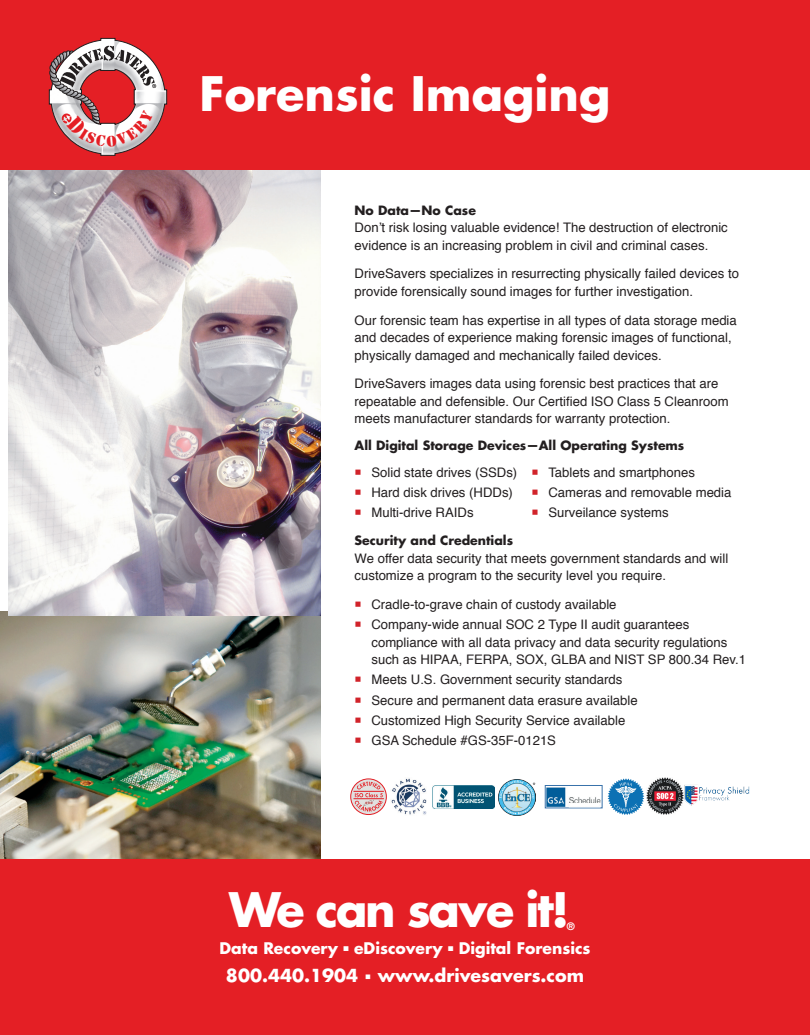
<style>
.page{position:relative;width:810px;height:1035px;background:#fff}
.page>*{position:absolute;margin:0;border:0;box-sizing:border-box;transform-origin:0 0}
.t1{font:700 46.25px "Futura Std";color:#fff}
.t2{font:700 46.25px "Futura Std";letter-spacing:-.05em;color:#fff}
.t3{font:700 17.5px "Futura Std";color:#fff}
.t4{font:700 15.62px "Futura Std";color:#fff}
.t5{font:13.12px/17.5px "Helvetica";color:#231f20}
.t6{font:700 12.5px "Futura Std";color:#231f20}
.t7{font:700 10px "Futura Std";color:#fff}
.s1{color:#d1232a}
</style>
<div class="page">
<img style="left:391px;top:778px;width:36px;height:37px">
<img style="left:432px;top:785px;width:62px;height:24px">
<svg style="left:351px;top:779px;width:35px;height:36px"></svg>
<div style="left:350px;top:779px;width:37px;height:36px;border:1px solid #e41f25;border-radius:50%"></div>
<hr style="left:354px;top:791px;width:30px;height:1px;background:#e41f25">
<hr style="left:354px;top:798px;width:30px;height:1px;background:#e41f25">
<svg style="left:355px;top:782px;width:28px;height:30px"></svg>
<img style="left:499px;top:779px;width:36px;height:37px">
<img style="left:0;top:611px;width:321px;height:249px">
<img style="left:8px;top:170px;width:313px;height:446px">
<div style="left:0;top:0;width:810px;height:170px;background:#e41f25"></div>
<img style="left:547px;top:787px;width:53px;height:19px">
<div style="left:545px;top:785px;width:57px;height:23px;border:1px solid #3972aa"></div>
<hr style="left:569px;top:803px;width:31px;height:4px;background:#fff">
<img style="left:646px;top:778px;width:37px;height:36px">
<svg style="left:608px;top:778px;width:36px;height:37px"></svg>
<img style="left:685px;top:785px;width:64px;height:21px">
<div style="left:0;top:860px;width:810px;height:175px;background:#e41f25"></div>
<svg style="left:48px;top:37px;width:120px;height:119px"></svg>
<h1 class="t1" style="left:200px;top:63px;width:412px">Forensic Imaging</h1>
<p class="t6" style="left:355px;top:202px;width:123px">No Data—No Case</p>
<p class="t5" style="left:355px;top:220px;width:375px">Don’t risk losing valuable evidence! The destruction of electronic evidence is an increasing problem in civil and criminal cases.</p>
<p class="t5" style="left:355px;top:266px;width:386px">DriveSavers specializes in resurrecting physically failed devices to provide forensically sound images for further investigation.</p>
<p class="t5" style="left:355px;top:312px;width:384px">Our forensic team has expertise in all types of data storage media and decades of experience making forensic images of functional, physically damaged and mechanically failed devices.</p>
<p class="t5" style="left:355px;top:376px;width:376px">DriveSavers images data using forensic best practices that are repeatable and defensible. Our Certified ISO Class 5 Cleanroom meets manufacturer standards for warranty protection.</p>
<p class="t6" style="left:355px;top:437px;width:331px">All Digital Storage Devices—All Operating Systems</p>
<p class="t5" style="left:355px;top:465px;width:164px"><span class="s1">○</span> Solid state drives (SSDs)</p>
<p class="t5" style="left:355px;top:485px;width:160px"><span class="s1">○</span> Hard disk drives (HDDs)</p>
<p class="t5" style="left:355px;top:505px;width:120px"><span class="s1">○</span> Multi-drive RAIDs</p>
<p class="t5" style="left:532px;top:465px;width:165px"><span class="s1">○</span> Tablets and smartphones</p>
<p class="t5" style="left:532px;top:485px;width:201px"><span class="s1">○</span> Cameras and removable media</p>
<p class="t5" style="left:532px;top:505px;width:139px"><span class="s1">○</span> Surveilance systems</p>
<p class="t6" style="left:355px;top:532px;width:160px">Security and Credentials</p>
<p class="t5" style="left:355px;top:550px;width:375px">We offer data security that meets government standards and will customize a program to the security level you require.</p>
<p class="t5" style="left:355px;top:597px;width:263px"><span class="s1">○</span> Cradle-to-grave chain of custody available</p>
<p class="t5" style="left:371px;top:617px;width:376px;text-indent:-17px"><span class="s1">○</span> Company-wide annual SOC 2 Type II audit guarantees compliance with all data privacy and data security regulations such as HIPAA, FERPA, SOX, GLBA and NIST SP 800.34 Rev.1</p>
<p class="t5" style="left:355px;top:672px;width:269px"><span class="s1">○</span> Meets U.S. Government security standards</p>
<p class="t5" style="left:355px;top:692px;width:285px"><span class="s1">○</span> Secure and permanent data erasure available</p>
<p class="t5" style="left:355px;top:712px;width:272px"><span class="s1">○</span> Customized High Security Service available</p>
<p class="t5" style="left:355px;top:733px;width:203px"><span class="s1">○</span> GSA Schedule #GS-35F-0121S</p>
<h1 class="t2" style="left:229px;top:879px;width:342px">We can save it!</h1>
<p class="t7" style="left:567px;top:919px;width:9px">®</p>
<h2 class="t3" style="left:226px;top:964px;width:360px">800.440.1904 www.drivesavers.com</h2>
<p class="t4" style="left:219px;top:937px;width:373px">Data Recovery ■ eDiscovery ■ Digital Forensics</p>
</div>
